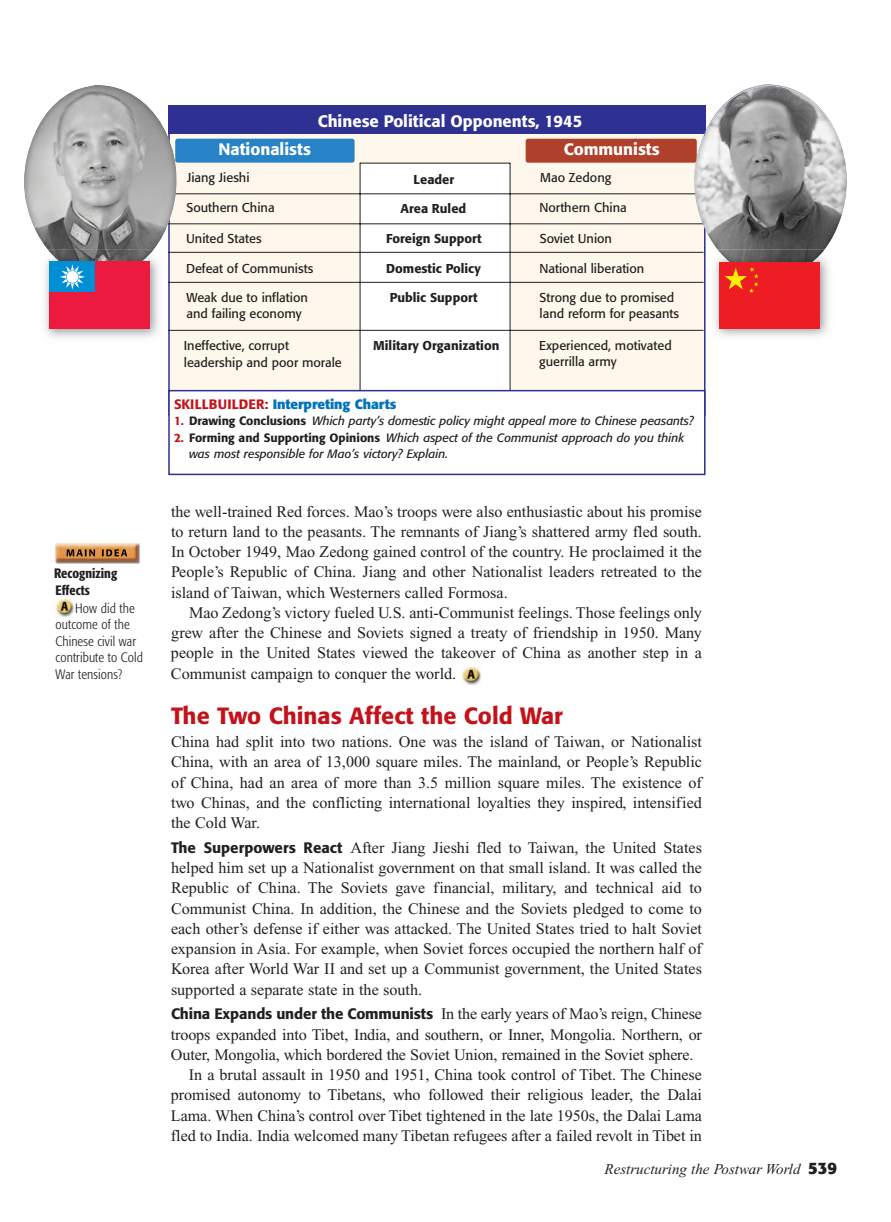
<style>
.page{position:relative;width:891px;height:1222px;background:#fff}
.page>*{position:absolute;margin:0;border:0;box-sizing:border-box;transform-origin:0 0}
.t1{font:500 23.25px "Formata";color:#c4121a}
.t2{font:500 16.5px "Formata";color:#fff}
.t3{font:16.2px/20.2px "Times New Roman";letter-spacing:-.005em;color:#231f20;text-align:justify}
.t4{font:italic 15px "Times New Roman";color:#231f20}
.t5{font:300 condensed 13.5px/16.5px "Formata";letter-spacing:.01em;color:#231f20}
.t6{font:700 13.5px "Formata";letter-spacing:-.005em;color:#0072bc}
.t7{font:500 condensed 13.5px/16.5px "Formata";color:#231f20}
.t8{font:12.75px/16.5px "Formata";color:#231f20}
.t9{font:500 12.75px "Formata";color:#231f20}
.t10{font:italic 12px/16.5px "Formata";color:#231f20}
.s1{font-weight:500;color:#c4121a}
.s2{font-weight:500;font-style:normal;color:#c4121a}
.s3{font-weight:500;font-style:normal}
.s4{font-family:"Formata";font-weight:500;font-size:15px}
.s5{font-family:"Formata";font-weight:700;font-style:normal;font-size:16.5px}
</style>
<div class="page">
<img style="left:462px;top:667px;width:18px;height:18px">
<div style="left:169px;top:126px;width:536px;height:289px;background:#fef8ec"></div>
<div style="left:360px;top:163px;width:150px;height:251px;background:#fff"></div>
<div style="left:168px;top:106px;width:537px;height:28px;background:#2e3092"></div>
<hr style="left:168px;top:194px;width:536px;height:1px;background:#231f20">
<hr style="left:360px;top:163px;width:150px;height:1px;background:#231f20">
<hr style="left:168px;top:224px;width:536px;height:1px;background:#231f20">
<hr style="left:168px;top:252px;width:536px;height:1px;background:#231f20">
<hr style="left:168px;top:282px;width:536px;height:1px;background:#231f20">
<hr style="left:168px;top:330px;width:536px;height:1px;background:#231f20">
<hr style="left:510px;top:163px;width:1px;height:252px;background:#231f20">
<hr style="left:360px;top:163px;width:1px;height:252px;background:#231f20">
<div style="left:169px;top:391px;width:536px;height:83px;background:#fff"></div>
<div style="left:168px;top:390px;width:538px;height:85px;border:2px solid #2e3092"></div>
<div style="left:175px;top:139px;width:180px;height:24px;background:#2783c5;border-radius:3px"></div>
<div style="left:526px;top:139px;width:171px;height:24px;background:#af402b;border-radius:2px"></div>
<img style="left:24px;top:85px;width:167px;height:165px">
<img style="left:45px;top:260px;width:114px;height:78px">
<img style="left:48px;top:250px;width:106px;height:28px">
<div style="left:50px;top:262px;width:100px;height:67px;background:#ed1a40"></div>
<div style="left:50px;top:262px;width:45px;height:30px;background:#008fd5"></div>
<svg style="left:60px;top:264px;width:25px;height:26px"></svg>
<svg style="left:66px;top:270px;width:13px;height:13px"></svg>
<div style="left:66px;top:271px;width:12px;height:12px;background:#fff;border-radius:50%"></div>
<img style="left:688px;top:85px;width:159px;height:165px">
<img style="left:715px;top:261px;width:114px;height:76px">
<img style="left:718px;top:250px;width:107px;height:28px">
<div style="left:720px;top:262px;width:100px;height:66px;background:#ee1d23"></div>
<svg style="left:724px;top:267px;width:35px;height:26px"></svg>
<img style="left:56px;top:599px;width:18px;height:18px">
<img style="left:56px;top:544px;width:85px;height:19px">
<img style="left:66px;top:549px;width:61px;height:7px">
<p class="t7" style="left:54px;top:566px;width:65px">Recognizing<br>Effects</p>
<p class="t5" style="left:55px;top:601px;width:89px;text-indent:20px">How did the outcome of the<br>Chinese civil war contribute to Cold<br>War tensions?</p>
<p class="t2" style="left:318px;top:113px;width:266px">Chinese Political Opponents, 1945</p>
<p class="t2" style="left:218px;top:142px;width:94px">Nationalists</p>
<p class="t2" style="left:564px;top:142px;width:97px">Communists</p>
<p class="t8" style="left:187px;top:170px;width:64px">Jiang Jieshi</p>
<p class="t9" style="left:414px;top:173px;width:42px">Leader</p>
<p class="t8" style="left:540px;top:170px;width:73px">Mao Zedong</p>
<p class="t8" style="left:186px;top:201px;width:90px">Southern China</p>
<p class="t9" style="left:401px;top:202px;width:67px">Area Ruled</p>
<p class="t8" style="left:539px;top:201px;width:89px">Northern China</p>
<p class="t8" style="left:186px;top:231px;width:77px">United States</p>
<p class="t9" style="left:386px;top:233px;width:97px">Foreign Support</p>
<p class="t8" style="left:540px;top:231px;width:74px">Soviet Union</p>
<p class="t8" style="left:186px;top:261px;width:129px">Defeat of Communists</p>
<p class="t8" style="left:186px;top:290px;width:123px">Weak due to inflation and failing economy</p>
<p class="t8" style="left:184px;top:338px;width:160px">Ineffective, corrupt leadership and poor morale</p>
<p class="t9" style="left:386px;top:263px;width:96px">Domestic Policy</p>
<p class="t9" style="left:390px;top:292px;width:89px">Public Support</p>
<p class="t9" style="left:373px;top:340px;width:128px">Military Organization</p>
<p class="t8" style="left:539px;top:261px;width:106px">National liberation</p>
<p class="t8" style="left:540px;top:290px;width:141px">Strong due to promised land reform for peasants</p>
<p class="t8" style="left:539px;top:338px;width:134px">Experienced, motivated guerrilla army</p>
<p class="t6" style="left:174px;top:398px;width:224px"><span class="s1">SKILLBUILDER:</span> Interpreting Charts</p>
<p class="t10" style="left:174px;top:413px;width:521px"><span class="s2">1.</span> <span class="s3">Drawing Conclusions</span> Which party’s domestic policy might appeal more to Chinese peasants?</p>
<p class="t10" style="left:189px;top:430px;width:497px;text-indent:-15px"><span class="s2">2.</span> <span class="s3">Forming and Supporting Opinions</span> Which aspect of the Communist approach do you think was most responsible for Mao’s victory? Explain.</p>
<p class="t3" style="left:171px;top:503px;width:533px">the well-trained Red forces. Mao’s troops were also enthusiastic about his promise to return land to the peasants. The remnants of Jiang’s shattered army fled south.<br>In October 1949, Mao Zedong gained control of the country. He proclaimed it the People’s Republic of China. Jiang and other Nationalist leaders retreated to the island of Taiwan, which Westerners called Formosa.</p>
<p class="t3" style="left:171px;top:604px;width:532px;text-indent:18px">Mao Zedong’s victory fueled U.S. anti-Communist feelings. Those feelings only grew after the Chinese and Soviets signed a treaty of friendship in 1950. Many people in the United States viewed the takeover of China as another step in a Communist campaign to conquer the world.</p>
<h1 class="t1" style="left:171px;top:705px;width:393px">The Two Chinas Affect the Cold War</h1>
<p class="t3" style="left:171px;top:733px;width:532px">China had split into two nations. One was the island of Taiwan, or Nationalist China, with an area of 13,000 square miles. The mainland, or People’s Republic of China, had an area of more than 3.5 million square miles. The existence of two Chinas, and the conflicting international loyalties they inspired, intensified the Cold War.</p>
<p class="t3" style="left:171px;top:839px;width:533px"><span class="s4">The Superpowers React</span> After Jiang Jieshi fled to Taiwan, the United States helped him set up a Nationalist government on that small island. It was called the Republic of China. The Soviets gave financial, military, and technical aid to Communist China. In addition, the Chinese and the Soviets pledged to come to each other’s defense if either was attacked. The United States tried to halt Soviet expansion in Asia. For example, when Soviet forces occupied the northern half of Korea after World War II and set up a Communist government, the United States supported a separate state in the south.</p>
<p class="t3" style="left:171px;top:1005px;width:533px"><span class="s4">China Expands under the Communists</span> In the early years of Mao’s reign, Chinese</p>
<p class="t3" style="left:171px;top:1025px;width:532px">troops expanded into Tibet, India, and southern, or Inner, Mongolia. Northern, or</p>
<p class="t3" style="left:171px;top:1046px;width:524px">Outer, Mongolia, which bordered the Soviet Union, remained in the Soviet sphere.</p>
<p class="t3" style="left:189px;top:1066px;width:514px">In a brutal assault in 1950 and 1951, China took control of Tibet. The Chinese</p>
<p class="t3" style="left:171px;top:1086px;width:532px">promised autonomy to Tibetans, who followed their religious leader, the Dalai</p>
<p class="t3" style="left:171px;top:1106px;width:532px">Lama. When China’s control over Tibet tightened in the late 1950s, the Dalai Lama</p>
<p class="t3" style="left:171px;top:1127px;width:533px">fled to India. India welcomed many Tibetan refugees after a failed revolt in Tibet in</p>
<p class="t4" style="left:605px;top:1164px;width:234px">Restructuring the Postwar World <span class="s5">539</span></p>
</div>
